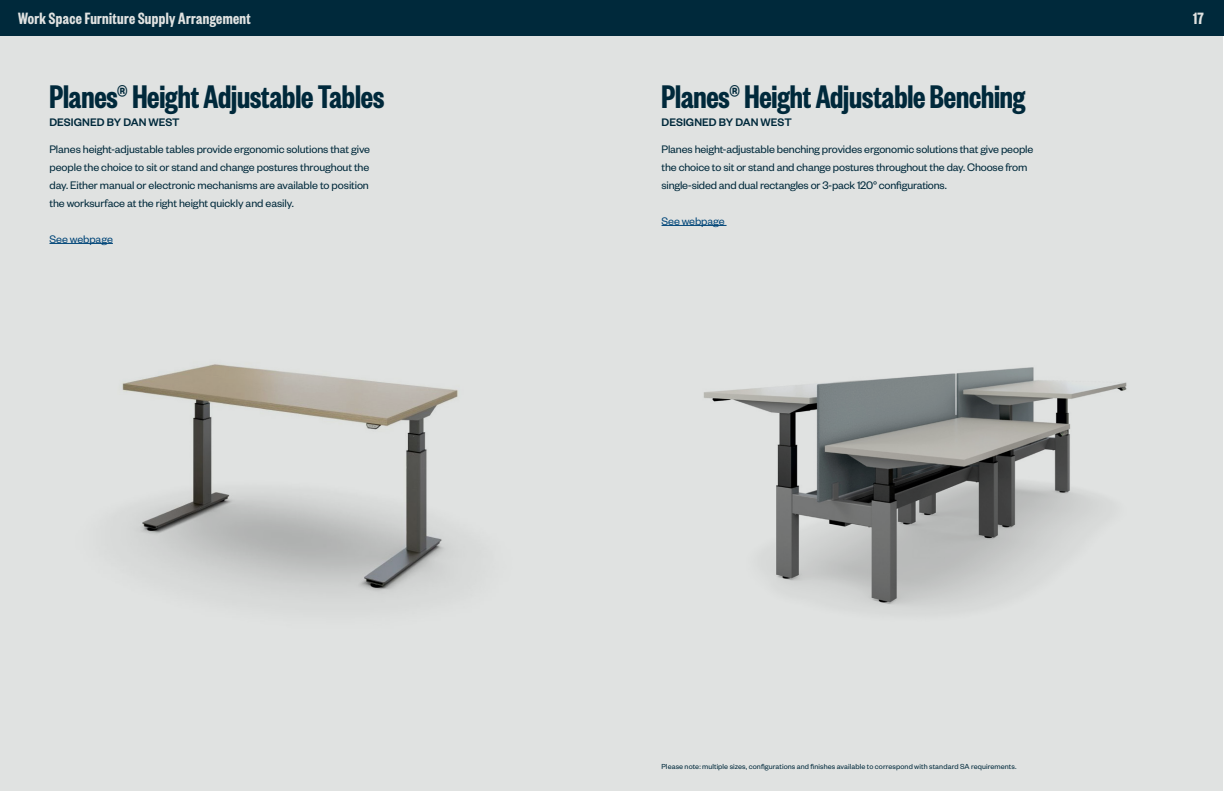
<style>
.page{position:relative;width:1224px;height:792px;background:#fff}
.page>*{position:absolute;margin:0;border:0;box-sizing:border-box;transform-origin:0 0}
.t1{font:600 36px "Founders Grotesk X Cond";letter-spacing:-.005em;color:#00293b}
.t2{font:600 18px "Founders Grotesk X Cond";letter-spacing:.02em;color:#e0e2e1}
.t3{font:12px/18px "Founders Grotesk";letter-spacing:-.01em;color:#00293b;text-align:justify}
.t4{font:500 12px "Founders Grotesk";color:#00293b}
.t5{font:12px "Founders Grotesk";letter-spacing:-.01em;color:#004578}
.t6{font:8px "Founders Grotesk";letter-spacing:.01em;color:#00293b}
</style>
<div class="page">
<div style="left:0;top:0;width:1223px;height:791px;background:#e0e2e1"></div>
<div style="left:0;top:0;width:612px;height:36px;background:#00293b"></div>
<div style="left:607px;top:0;width:617px;height:36px;background:#00293b"></div>
<img style="left:49px;top:242px;width:410px;height:358px">
<img style="left:661px;top:224px;width:466px;height:384px">
<h2 class="t2" style="left:18px;top:7px;width:234px">Work Space Furniture Supply Arrangement</h2>
<h2 class="t2" style="left:1193px;top:7px;width:12px">17</h2>
<h1 class="t1" style="left:50px;top:75px;width:336px">Planes® Height Adjustable Tables</h1>
<p class="t4" style="left:50px;top:114px;width:132px">DESIGNED BY DAN WEST</p>
<p class="t3" style="left:50px;top:139px;width:322px">Planes height-adjustable tables provide ergonomic solutions that give people the choice to sit or stand and change postures throughout the day. Either manual or electronic mechanisms are available to position the worksurface at the right height quickly and easily.</p>
<p class="t5" style="left:50px;top:231px;width:65px">See webpage</p>
<h1 class="t1" style="left:662px;top:75px;width:365px">Planes® Height Adjustable Benching</h1>
<p class="t4" style="left:662px;top:114px;width:132px">DESIGNED BY DAN WEST</p>
<p class="t3" style="left:662px;top:139px;width:373px;text-align:left">Planes height-adjustable benching provides ergonomic solutions that give people the choice to sit or stand and change postures throughout the day. Choose from single-sided and dual rectangles or 3-pack 120° configurations.</p>
<p class="t5" style="left:662px;top:213px;width:65px">See webpage</p>
<p class="t6" style="left:662px;top:762px;width:357px">Please note: multiple sizes, configurations and finishes available to correspond with standard SA requirements.</p>
</div>
